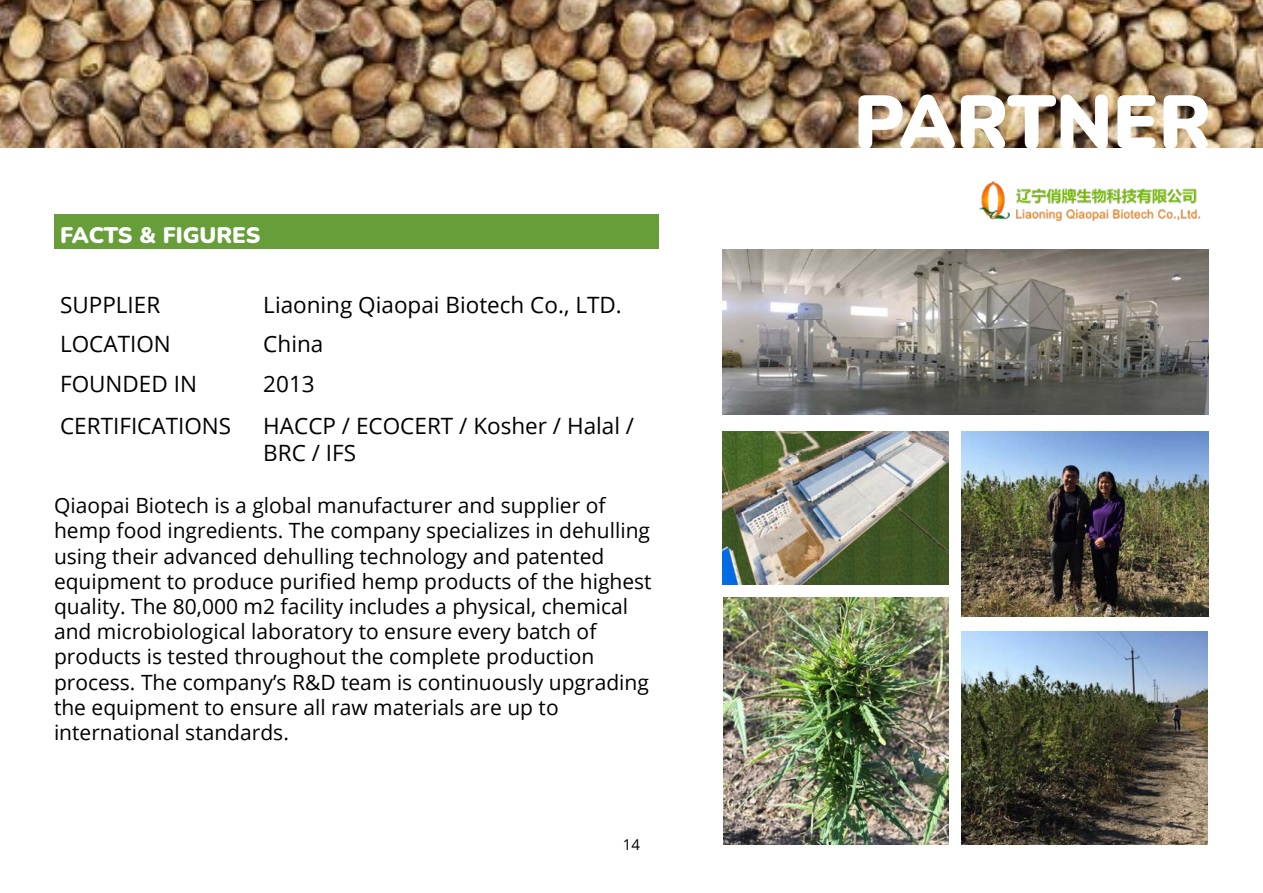
<style>
.page{position:relative;width:1263px;height:893px;background:#fff}
.page>*{position:absolute;margin:0;border:0;box-sizing:border-box;transform-origin:0 0}
.t1{font:900 75px "Nunito";color:#fff}
.t2{font:22.5px/27px "Open Sans";color:#000}
.t3{font:900 22.5px "Nunito";letter-spacing:-.005em;color:#fff}
.t4{font:21px/25.2px "Open Sans";color:#000}
.t5{font:15px "Open Sans";color:#000}
</style>
<div class="page">
<img style="left:0;top:0;width:1263px;height:147px">
<div style="left:54px;top:214px;width:604px;height:35px;background:#679e39"></div>
<img style="left:723px;top:597px;width:225px;height:248px">
<img style="left:961px;top:431px;width:248px;height:186px">
<img style="left:961px;top:631px;width:246px;height:214px">
<img style="left:978px;top:181px;width:223px;height:40px">
<img style="left:723px;top:431px;width:225px;height:153px">
<img style="left:723px;top:250px;width:486px;height:165px">
<p class="t3" style="left:60px;top:219px;width:202px">FACTS &amp; FIGURES</p>
<p class="t2" style="left:60px;top:290px;width:102px">SUPPLIER</p>
<p class="t2" style="left:263px;top:290px;width:360px">Liaoning Qiaopai Biotech Co., LTD.</p>
<p class="t2" style="left:60px;top:330px;width:112px">LOCATION</p>
<p class="t2" style="left:263px;top:330px;width:62px">China</p>
<p class="t2" style="left:60px;top:370px;width:138px">FOUNDED IN</p>
<p class="t2" style="left:263px;top:370px;width:53px">2013</p>
<p class="t2" style="left:60px;top:412px;width:173px">CERTIFICATIONS</p>
<p class="t2" style="left:263px;top:412px;width:372px">HACCP / ECOCERT / Kosher / Halal /<br>BRC / IFS</p>
<p class="t4" style="left:54px;top:492px;width:599px">Qiaopai Biotech is a global manufacturer and supplier of hemp food ingredients. The company specializes in dehulling using their advanced dehulling technology and patented equipment to produce purified hemp products of the highest quality. The 80,000 m2 facility includes a physical, chemical and microbiological laboratory to ensure every batch of products is tested throughout the complete production process. The company’s R&amp;D team is continuously upgrading the equipment to ensure all raw materials are up to international standards.</p>
<p class="t5" style="left:623px;top:834px;width:19px">14</p>
<h1 class="t1" style="left:854px;top:68px;width:359px">PARTNER</h1>
</div>
